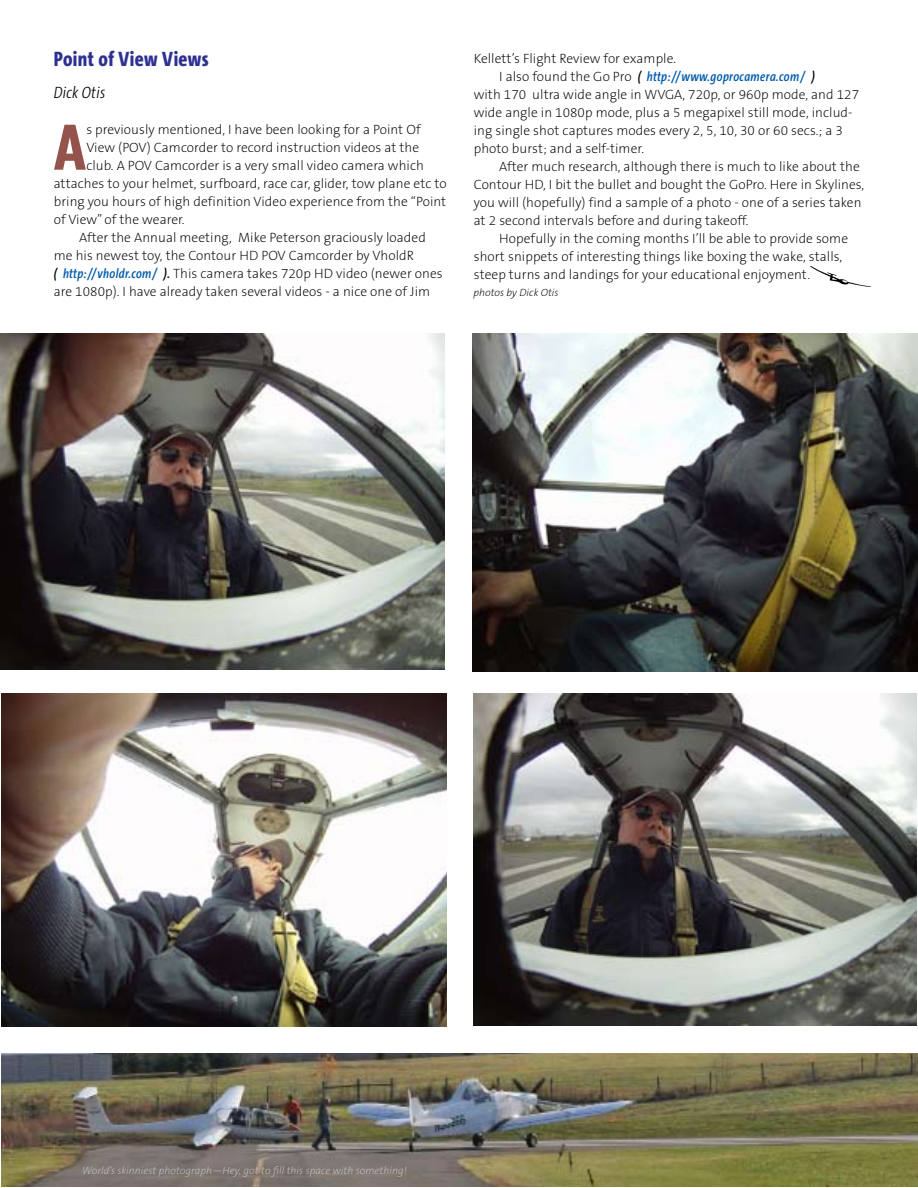
<style>
.page{position:relative;width:918px;height:1188px;background:#fff}
.page>*{position:absolute;margin:0;border:0;box-sizing:border-box;transform-origin:0 0}
.t1{font:67.5px "Knockout 50 Welterweight";color:#94544d}
.t2{font:800 21px "The Sans Cd OF8";letter-spacing:.02em;color:#2e3192}
.t3{font:italic 300 16.5px "The Sans Cd LF3 i";letter-spacing:.02em;color:#000}
.t4{font:200 13.5px/18px "The Sans CE B2";letter-spacing:.005em;color:#000}
.t5{font:italic 600 13.5px "The Sans Cd LF6 i";letter-spacing:.025em;color:#005bab}
.t6{font:italic 200 10.5px "The Sans B2";letter-spacing:.005em;color:#c5c6c8}
.t7{font:italic 200 10.5px "The Sans B2";letter-spacing:.005em;color:#000}
.s1{font-family:"The Sans Cd LF6 i";font-weight:600;font-style:italic}
.s2{font-family:"The Sans Cd LF6 i";font-weight:600;font-style:italic;color:#005bab}
.s3{font-family:"The Sans CE B2";font-weight:200;font-style:normal;color:#000}
.s4{color:#000}
</style>
<div class="page">
<img style="left:811px;top:267px;width:57px;height:19px">
<img style="left:0;top:333px;width:445px;height:336px">
<img style="left:1px;top:693px;width:446px;height:333px">
<img style="left:472px;top:333px;width:446px;height:338px">
<img style="left:474px;top:693px;width:443px;height:333px">
<img style="left:1px;top:1053px;width:917px;height:134px">
<h2 class="t2" style="left:54px;top:48px;width:156px">Point of View Views</h2>
<p class="t3" style="left:54px;top:84px;width:53px">Dick Otis</p>
<h1 class="t1" style="left:54px;top:103px;width:34px">A</h1>
<p class="t4" style="left:86px;top:121px;width:336px">s previously mentioned, I have been looking for a Point Of</p>
<p class="t4" style="left:86px;top:139px;width:334px">View (POV) Camcorder to record instruction videos at the</p>
<p class="t4" style="left:86px;top:157px;width:339px">club. A POV Camcorder is a very small video camera which</p>
<p class="t4" style="left:54px;top:175px;width:394px">attaches to your helmet, surfboard, race car, glider, tow plane etc to</p>
<p class="t4" style="left:54px;top:193px;width:394px">bring you hours of high definition Video experience from the “Point</p>
<p class="t4" style="left:54px;top:211px;width:132px">of View” of the wearer.</p>
<p class="t4" style="left:79px;top:229px;width:348px">After the Annual meeting, Mike Peterson graciously loaded</p>
<p class="t4" style="left:54px;top:247px;width:362px">me his newest toy, the Contour HD POV Camcorder by VholdR</p>
<p class="t4" style="left:54px;top:265px;width:391px"><span class="s1">(</span> <span class="s2">http://vholdr.com/</span> <span class="s1">).</span> This camera takes 720p HD video (newer ones</p>
<p class="t4" style="left:54px;top:283px;width:378px">are 1080p). I have already taken several videos - a nice one of Jim</p>
<p class="t4" style="left:474px;top:50px;width:204px">Kellett’s Flight Review for example.</p>
<p class="t5" style="left:499px;top:70px;width:317px"><span class="s3">I also found the Go Pro</span> <span class="s4">(</span> http://www.goprocamera.com/ <span class="s4">)</span></p>
<p class="t4" style="left:474px;top:86px;width:390px">with 170º ultra wide angle in WVGA, 720p, or 960p mode, and 127º wide angle in 1080p mode, plus a 5 megapixel still mode, includ&shy;ing single shot captures modes every 2, 5, 10, 30 or 60 secs.; a 3 photo burst; and a self-timer.</p>
<p class="t4" style="left:474px;top:158px;width:392px;text-indent:26px">After much research, although there is much to like about the Contour HD, I bit the bullet and bought the GoPro. Here in Skylines, you will (hopefully) find a sample of a photo - one of a series taken at 2 second intervals before and during takeoff.</p>
<p class="t4" style="left:474px;top:230px;width:376px;text-indent:26px">Hopefully in the coming months I’ll be able to provide some short snippets of interesting things like boxing the wake, stalls, steep turns and landings for your educational enjoyment.</p>
<p class="t7" style="left:473px;top:287px;width:87px">photos by Dick Otis</p>
<p class="t6" style="left:82px;top:1165px;width:326px">World’s skinniest photograph—Hey, got to fill this space with something!</p>
</div>
